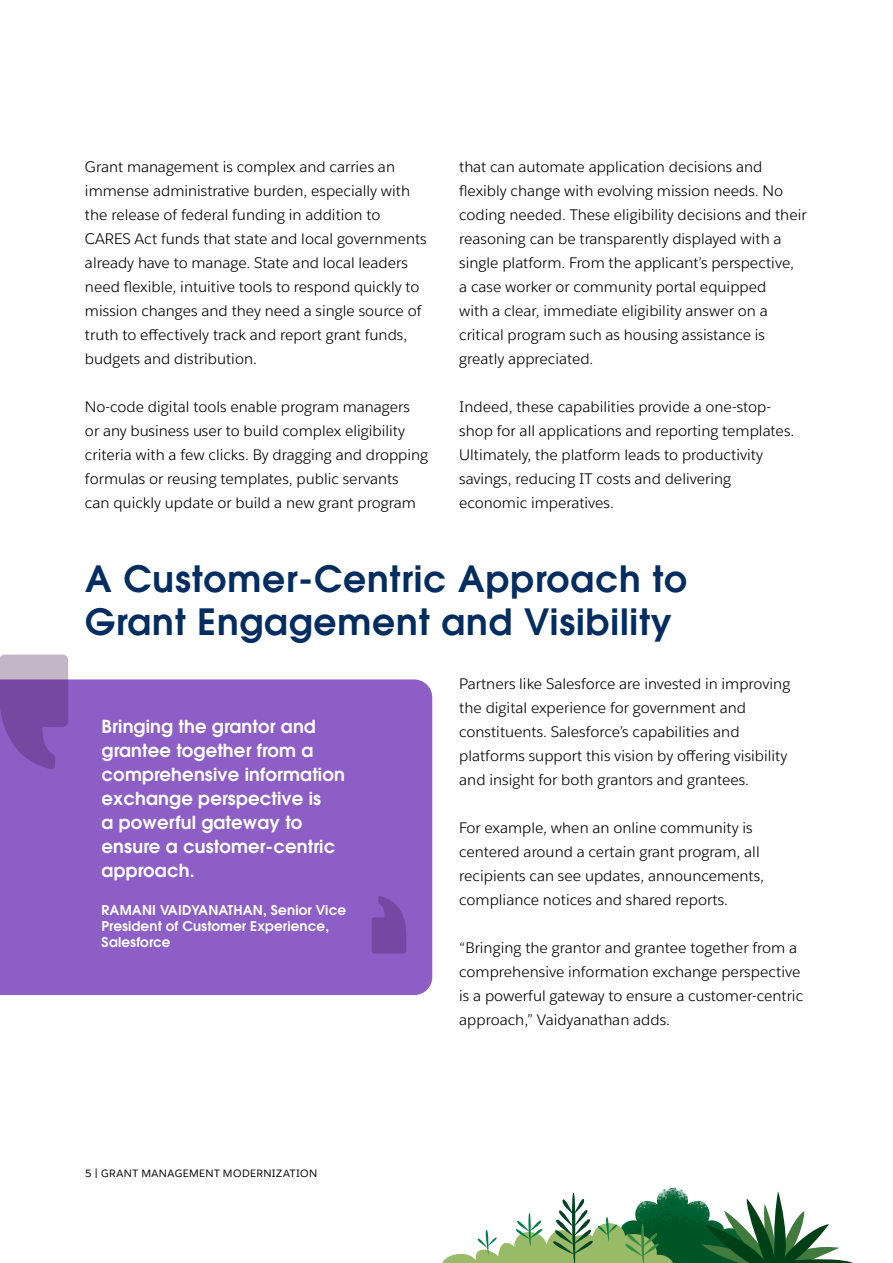
<style>
.page{position:relative;width:893px;height:1263px;background:#fff}
.page>*{position:absolute;margin:0;border:0;box-sizing:border-box;transform-origin:0 0}
.t1{font:600 36px/43.2px "ITC Avant Garde Std";letter-spacing:.025em;color:#032d60}
.t2{font:600 18px/24px "ITC Avant Garde Pro";letter-spacing:.01em;color:#fff}
.t3{font:15px/24px "Salesforce Sans";color:#000101}
.t4{font:600 13.5px/16.2px "ITC Avant Garde Pro";letter-spacing:.01em;color:#fff}
.t5{font:10.5px "Salesforce Sans";letter-spacing:.04em;color:#000}
</style>
<div class="page">
<img style="left:667px;top:1187px;width:34px;height:76px">
<svg style="left:442px;top:1193px;width:232px;height:70px"></svg>
<svg style="left:701px;top:1191px;width:152px;height:72px"></svg>
<div style="left:0;top:679px;width:432px;height:316px;background:#8c5ec6"></div>
<svg style="left:372px;top:896px;width:35px;height:57px;background:#7b4da9"></svg>
<svg style="left:0;top:654px;width:68px;height:116px;background:#8c65b2"></svg>
<p class="t3" style="left:85px;top:155px;width:343px">Grant management is complex and carries an immense administrative burden, especially with the release of federal funding in addition to CARES Act funds that state and local governments already have to manage. State and local leaders need flexible, intuitive tools to respond quickly to mission changes and they need a single source of truth to effectively track and report grant funds, budgets and distribution.</p>
<p class="t3" style="left:85px;top:395px;width:345px">No-code digital tools enable program managers<br>or any business user to build complex eligibility criteria with a few clicks. By dragging and dropping formulas or reusing templates, public servants<br>can quickly update or build a new grant program</p>
<p class="t3" style="left:459px;top:155px;width:349px">that can automate application decisions and flexibly change with evolving mission needs. No coding needed. These eligibility decisions and their reasoning can be transparently displayed with a single platform. From the applicant’s perspective,<br>a case worker or community portal equipped<br>with a clear, immediate eligibility answer on a critical program such as housing assistance is greatly appreciated.</p>
<p class="t3" style="left:459px;top:395px;width:337px">Indeed, these capabilities provide a one-stop&shy;shop for all applications and reporting templates.<br>Ultimately, the platform leads to productivity savings, reducing IT costs and delivering economic imperatives.</p>
<h1 class="t1" style="left:85px;top:557px;width:604px">A Customer-Centric Approach to<br>Grant Engagement and Visibility</h1>
<p class="t2" style="left:102px;top:714px;width:245px">Bringing the grantor and grantee together from a comprehensive information exchange perspective is<br>a powerful gateway to ensure a customer-centric approach.</p>
<p class="t4" style="left:102px;top:901px;width:246px">RAMANI VAIDYANATHAN, Senior Vice<br>President of Customer Experience,<br>Salesforce</p>
<p class="t5" style="left:85px;top:1167px;width:234px">5 | GRANT MANAGEMENT MODERNIZATION</p>
<p class="t3" style="left:459px;top:671px;width:333px">Partners like Salesforce are invested in improving the digital experience for government and constituents. Salesforce’s capabilities and platforms support this vision by offering visibility and insight for both grantors and grantees.</p>
<p class="t3" style="left:459px;top:815px;width:306px">For example, when an online community is centered around a certain grant program, all recipients can see updates, announcements, compliance notices and shared reports.</p>
<p class="t3" style="left:459px;top:935px;width:345px">“Bringing the grantor and grantee together from a comprehensive information exchange perspective is a powerful gateway to ensure a customer-centric approach,” Vaidyanathan adds.</p>
</div>
